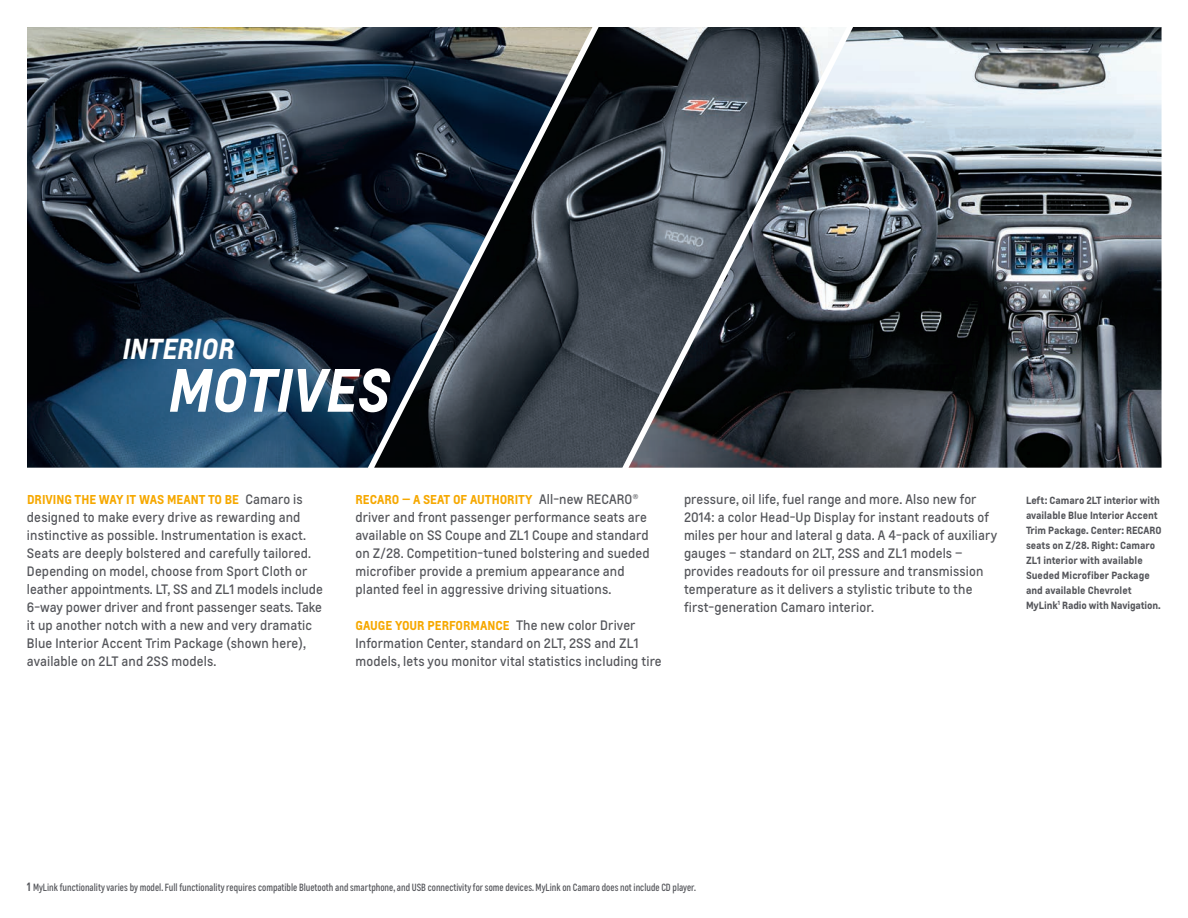
<style>
.page{position:relative;width:1188px;height:918px;background:#fff}
.page>*{position:absolute;margin:0;border:0;box-sizing:border-box;transform-origin:0 0}
.t1{font:italic 700 57px "Louis";color:#fff}
.t2{font:italic 700 27px "Louis";letter-spacing:-.005em;color:#fff}
.t3{font:12.75px/18px "Louis";letter-spacing:.01em;color:#54555a}
.t4{font:700 12px "Louis";color:#f6a800}
.t5{font:700 9.75px/15px "Louis";letter-spacing:-.005em;color:#54555a}
.t6{font:condensed 9.75px "Louis";color:#54555a}
.s1{font-weight:400;font-size:12.75px;color:#54555a}
.s2{font-weight:600;font-size:11.25px}
</style>
<div class="page">
<img style="left:847px;top:27px;width:315px;height:441px">
<img style="left:27px;top:27px;width:347px;height:441px">
<img style="left:374px;top:27px;width:473px;height:441px">
<h2 class="t2" style="left:122px;top:331px;width:114px">INTERIOR</h2>
<h1 class="t1" style="left:167px;top:352px;width:156px">MOTIVES</h1>
<p class="t4" style="left:27px;top:492px;width:277px">DRIVING THE WAY IT WAS MEANT TO BE <span class="s1">Camaro is</span></p>
<p class="t3" style="left:27px;top:508px;width:297px">designed to make every drive as rewarding and instinctive as possible. Instrumentation is exact.<br>Seats are deeply bolstered and carefully tailored.<br>Depending on model, choose from Sport Cloth or leather appointments. LT, SS and ZL1 models include 6-way power driver and front passenger seats. Take it up another notch with a new and very dramatic Blue Interior Accent Trim Package (shown here), available on 2LT and 2SS models.</p>
<p class="t4" style="left:356px;top:492px;width:285px">RECARO — A SEAT OF AUTHORITY <span class="s1">All-new RECARO®</span></p>
<p class="t3" style="left:355px;top:508px;width:296px">driver and front passenger performance seats are available on SS Coupe and ZL1 Coupe and standard on Z/28. Competition-tuned bolstering and sueded microfiber provide a premium appearance and planted feel in aggressive driving situations.</p>
<p class="t4" style="left:356px;top:618px;width:282px">GAUGE YOUR PERFORMANCE <span class="s1">The new color Driver</span></p>
<p class="t3" style="left:355px;top:634px;width:308px">Information Center, standard on 2LT, 2SS and ZL1 models, lets you monitor vital statistics including tire</p>
<p class="t3" style="left:684px;top:490px;width:315px">pressure, oil life, fuel range and more. Also new for 2014: a color Head-Up Display for instant readouts of miles per hour and lateral g data. A 4-pack of auxiliary gauges – standard on 2LT, 2SS and ZL1 models – provides readouts for oil pressure and transmission temperature as it delivers a stylistic tribute to the first-generation Camaro interior.</p>
<p class="t5" style="left:1026px;top:492px;width:137px">Left: Camaro 2LT interior with available Blue Interior Accent<br>Trim Package. Center: RECARO seats on Z/28. Right: Camaro<br>ZL1 interior with available<br>Sueded Microfiber Package and available Chevrolet<br>MyLink<sup>1</sup> Radio with Navigation.</p>
<p class="t6" style="left:27px;top:881px;width:670px"><span class="s2">1</span> MyLink functionality varies by model. Full functionality requires compatible Bluetooth and smartphone, and USB connectivity for some devices. MyLink on Camaro does not include CD player.</p>
</div>
